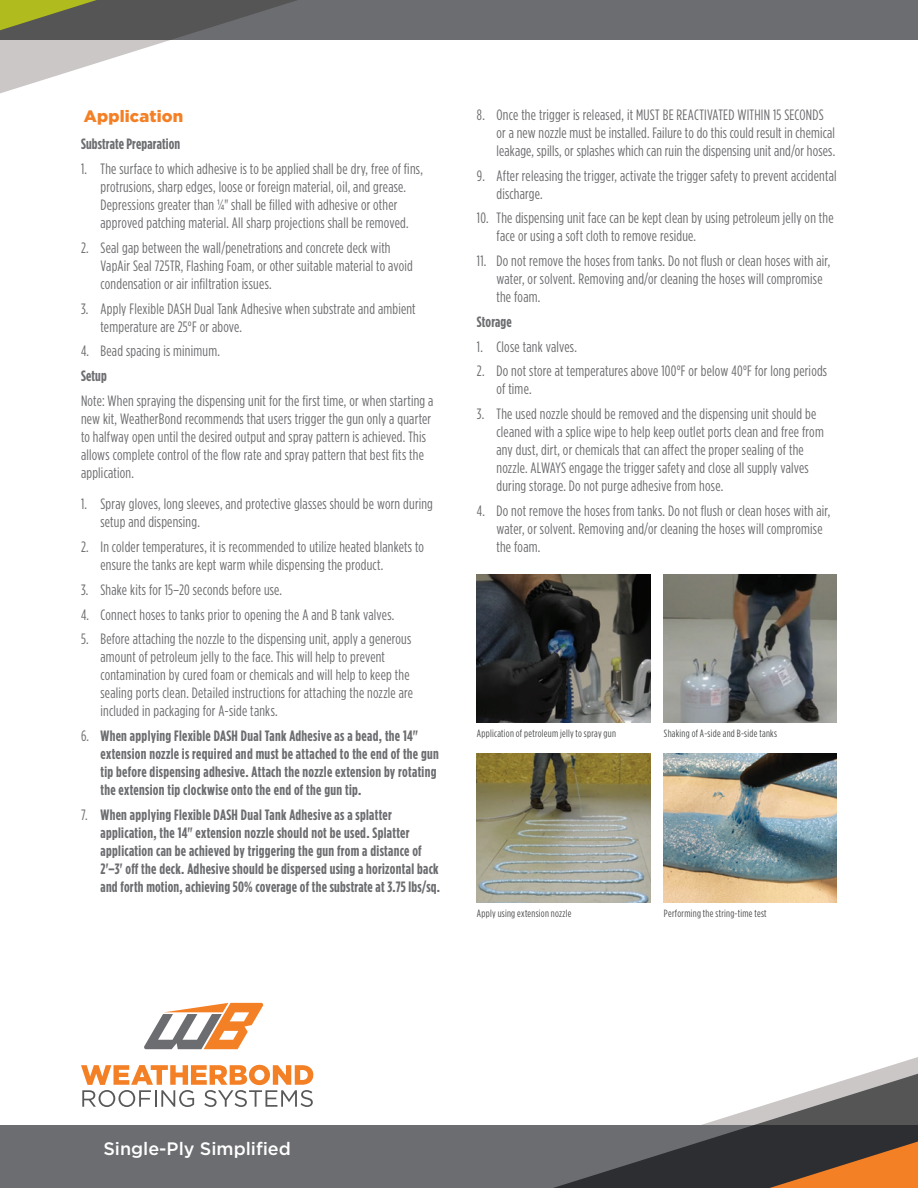
<style>
.page{position:relative;width:918px;height:1188px;background:#fff}
.page>*{position:absolute;margin:0;border:0;box-sizing:border-box;transform-origin:0 0}
.t1{font:500 18px "Gotham";color:#fff}
.t2{font:900 16.5px "Gotham";letter-spacing:.01em;color:#f48026}
.t3{font:15px/18px "Gotham Condensed";letter-spacing:.015em;color:#6c6d70}
.t4{font:700 15px/18px "Gotham Condensed";letter-spacing:.02em;color:#6c6d70}
.Body_Text{font:10.5px "Gotham Condensed";letter-spacing:.025em;color:#4b4c4d}
.s1{font-weight:400}
</style>
<div class="page">
<div style="left:0;top:0;width:918px;height:40px;background:#6c6d70"></div>
<svg style="left:0;top:0;width:297px;height:94px"></svg>
<svg style="left:0;top:0;width:97px;height:30px;background:#828839"></svg>
<svg style="left:877px;top:1057px;width:41px;height:13px"></svg>
<div style="left:0;top:1125px;width:918px;height:63px;background:#6c6d70"></div>
<svg style="left:553px;top:1070px;width:365px;height:118px"></svg>
<svg style="left:144px;top:1003px;width:120px;height:46px"></svg>
<svg style="left:81px;top:1065px;width:232px;height:42px"></svg>
<svg style="left:770px;top:1142px;width:148px;height:46px;background:#91572b"></svg>
<img style="left:477px;top:574px;width:173px;height:149px">
<img style="left:664px;top:574px;width:173px;height:149px">
<img style="left:664px;top:754px;width:173px;height:148px">
<img style="left:477px;top:754px;width:173px;height:148px">
<p class="t2" style="left:84px;top:106px;width:101px">Application</p>
<p class="t4" style="left:81px;top:135px;width:101px">Substrate Preparation</p>
<p class="t3" style="left:81px;top:160px;width:343px;text-align:center">1. The surface to which adhesive is to be applied shall be dry, free of fins, protrusions, sharp edges, loose or foreign material, oil, and grease.<br>Depressions greater than ¼" shall be filled with adhesive or other approved patching material. All sharp projections shall be removed.</p>
<p class="t3" style="left:100px;top:239px;width:314px;text-indent:-20px">2. Seal gap between the wall/penetrations and concrete deck with<br>VapAir Seal 725TR, Flashing Foam, or other suitable material to avoid condensation or air infiltration issues.</p>
<p class="t3" style="left:100px;top:299px;width:317px;text-indent:-20px">3. Apply Flexible DASH Dual Tank Adhesive when substrate and ambient temperature are 25°F or above.</p>
<p class="t3" style="left:81px;top:342px;width:141px">4. Bead spacing is minimum.</p>
<p class="t4" style="left:81px;top:367px;width:27px">Setup</p>
<p class="t3" style="left:81px;top:392px;width:354px">Note: When spraying the dispensing unit for the first time, or when starting a new kit, WeatherBond recommends that users trigger the gun only a quarter to halfway open until the desired output and spray pattern is achieved. This allows complete control of the flow rate and spray pattern that best fits the application.</p>
<p class="t3" style="left:100px;top:495px;width:334px;text-indent:-20px">1. Spray gloves, long sleeves, and protective glasses should be worn during setup and dispensing.</p>
<p class="t3" style="left:100px;top:538px;width:325px;text-indent:-20px">2. In colder temperatures, it is recommended to utilize heated blankets to ensure the tanks are kept warm while dispensing the product.</p>
<p class="t3" style="left:81px;top:581px;width:203px">3. Shake kits for 15–20 seconds before use.</p>
<p class="t3" style="left:81px;top:605px;width:315px">4. Connect hoses to tanks prior to opening the A and B tank valves.</p>
<p class="t3" style="left:100px;top:630px;width:314px;text-indent:-20px">5. Before attaching the nozzle to the dispensing unit, apply a generous amount of petroleum jelly to the face. This will help to prevent contamination by cured foam or chemicals and will help to keep the sealing ports clean. Detailed instructions for attaching the nozzle are included in packaging for A-side tanks.</p>
<p class="t4" style="left:100px;top:727px;width:340px;text-indent:-20px"><span class="s1">6.</span> When applying Flexible DASH Dual Tank Adhesive as a bead, the 14" extension nozzle is required and must be attached to the end of the gun tip before dispensing adhesive. Attach the nozzle extension by rotating the extension tip clockwise onto the end of the gun tip.</p>
<p class="t4" style="left:100px;top:806px;width:341px;text-indent:-20px"><span class="s1">7.</span> When applying Flexible DASH Dual Tank Adhesive as a splatter application, the 14" extension nozzle should not be used. Splatter application can be achieved by triggering the gun from a distance of 2'–3' off the deck. Adhesive should be dispersed using a horizontal back and forth motion, achieving 50% coverage of the substrate at 3.75 lbs/sq.</p>
<p class="t3" style="left:496px;top:106px;width:340px;text-indent:-20px">8. Once the trigger is released, it MUST BE REACTIVATED WITHIN 15 SECONDS or a new nozzle must be installed. Failure to do this could result in chemical leakage, spills, or splashes which can ruin the dispensing unit and/or hoses.</p>
<p class="t3" style="left:496px;top:166px;width:342px;text-indent:-20px">9. After releasing the trigger, activate the trigger safety to prevent accidental discharge.</p>
<p class="t3" style="left:496px;top:209px;width:339px;text-indent:-20px">10. The dispensing unit face can be kept clean by using petroleum jelly on the face or using a soft cloth to remove residue.</p>
<p class="t3" style="left:496px;top:252px;width:335px;text-indent:-20px">11. Do not remove the hoses from tanks. Do not flush or clean hoses with air, water, or solvent. Removing and/or cleaning the hoses will compromise the foam.</p>
<p class="t4" style="left:477px;top:313px;width:36px">Storage</p>
<p class="t3" style="left:477px;top:337px;width:102px">1. Close tank valves.</p>
<p class="t3" style="left:496px;top:362px;width:332px;text-indent:-20px">2. Do not store at temperatures above 100°F or below 40°F for long periods of time.</p>
<p class="t3" style="left:496px;top:405px;width:329px;text-indent:-20px">3. The used nozzle should be removed and the dispensing unit should be cleaned with a splice wipe to help keep outlet ports clean and free from any dust, dirt, or chemicals that can affect the proper sealing of the nozzle. ALWAYS engage the trigger safety and close all supply valves during storage. Do not purge adhesive from hose.</p>
<p class="t3" style="left:496px;top:502px;width:335px;text-indent:-20px">4. Do not remove the hoses from tanks. Do not flush or clean hoses with air, water, or solvent. Removing and/or cleaning the hoses will compromise the foam.</p>
<p class="Body_Text" style="left:477px;top:727px;width:141px">Application of petroleum jelly to spray gun</p>
<p class="Body_Text" style="left:664px;top:727px;width:115px">Shaking of A-side and B-side tanks</p>
<p class="Body_Text" style="left:477px;top:907px;width:96px">Apply using extension nozzle</p>
<p class="Body_Text" style="left:664px;top:907px;width:104px">Performing the string-time test</p>
<p class="t1" style="left:103px;top:1138px;width:189px">Single-Ply Simplified</p>
</div>
